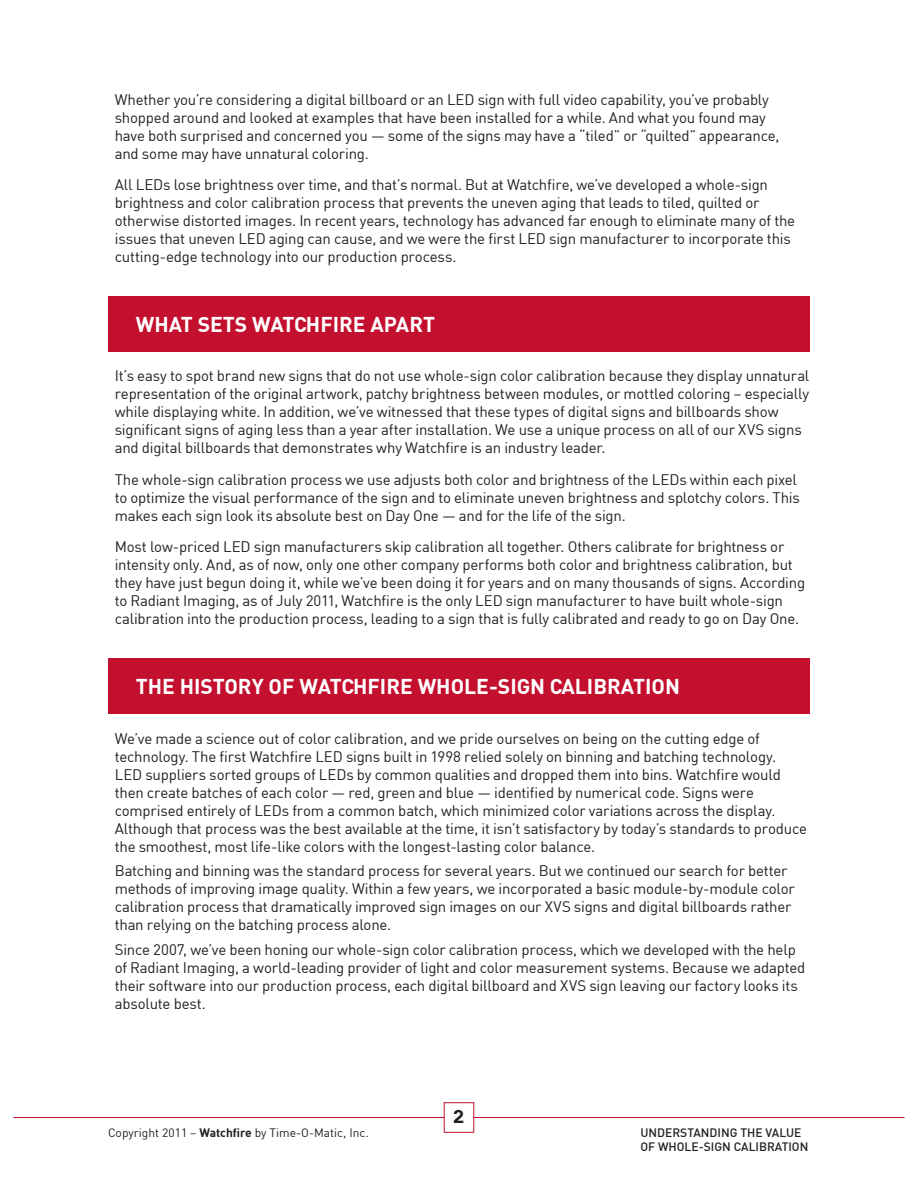
<style>
.page{position:relative;width:918px;height:1188px;background:#fff}
.page>*{position:absolute;margin:0;border:0;box-sizing:border-box;transform-origin:0 0}
.t1{font:700 21px "DIN";color:#fff}
.t2{font:21px "DIN Bold Alternate";color:#231f20}
.t3{font:15px/18px "DIN";letter-spacing:-.015em;color:#231f20}
.t4{font:500 12px/14.4px "DIN";color:#231f20}
.t5{font:12px "DIN";color:#231f20}
.s1{font-weight:700}
</style>
<div class="page">
<hr style="left:14px;top:1117px;width:890px;height:1px;background:#c3102f">
<div style="left:444px;top:1102px;width:30px;height:31px;background:#fff;border:1px solid #c3102f"></div>
<div style="left:108px;top:296px;width:702px;height:56px;background:#c3102f"></div>
<div style="left:108px;top:658px;width:702px;height:56px;background:#c3102f"></div>
<p class="t3" style="left:115px;top:90px;width:666px">Whether you’re considering a digital billboard or an LED sign with full video capability, you’ve probably shopped around and looked at examples that have been installed for a while. And what you found may have both surprised and concerned you — some of the signs may have a “tiled” or “quilted” appearance, and some may have unnatural coloring.</p>
<p class="t3" style="left:115px;top:175px;width:682px">All LEDs lose brightness over time, and that’s normal. But at Watchfire, we’ve developed a whole-sign brightness and color calibration process that prevents the uneven aging that leads to tiled, quilted or otherwise distorted images. In recent years, technology has advanced far enough to eliminate many of the issues that uneven LED aging can cause, and we were the first LED sign manufacturer to incorporate this cutting-edge technology into our production process.</p>
<h1 class="t1" style="left:136px;top:311px;width:301px">WHAT SETS WATCHFIRE APART</h1>
<p class="t3" style="left:115px;top:367px;width:696px">It’s easy to spot brand new signs that do not use whole-sign color calibration because they display unnatural representation of the original artwork, patchy brightness between modules, or mottled coloring – especially while displaying white. In addition, we’ve witnessed that these types of digital signs and billboards show significant signs of aging less than a year after installation. We use a unique process on all of our XVS signs and digital billboards that demonstrates why Watchfire is an industry leader.</p>
<p class="t3" style="left:115px;top:470px;width:687px">The whole-sign calibration process we use adjusts both color and brightness of the LEDs within each pixel to optimize the visual performance of the sign and to eliminate uneven brightness and splotchy colors. This makes each sign look its absolute best on Day One — and for the life of the sign.</p>
<p class="t3" style="left:115px;top:538px;width:692px">Most low-priced LED sign manufacturers skip calibration all together. Others calibrate for brightness or intensity only. And, as of now, only one other company performs both color and brightness calibration, but they have just begun doing it, while we’ve been doing it for years and on many thousands of signs. According to Radiant Imaging, as of July 2011, Watchfire is the only LED sign manufacturer to have built whole-sign calibration into the production process, leading to a sign that is fully calibrated and ready to go on Day One.</p>
<h1 class="t1" style="left:115px;top:673px;width:567px">THE H ISTORY OF WATCHFIRE WHOLE-SIGN CALIBRATION</h1>
<p class="t3" style="left:115px;top:729px;width:694px">We’ve made a science out of color calibration, and we pride ourselves on being on the cutting edge of technology. The first Watchfire LED signs built in 1998 relied solely on binning and batching technology.<br>LED suppliers sorted groups of LEDs by common qualities and dropped them into bins. Watchfire would then create batches of each color — red, green and blue — identified by numerical code. Signs were comprised entirely of LEDs from a common batch, which minimized color variations across the display.<br>Although that process was the best available at the time, it isn’t satisfactory by today’s standards to produce the smoothest, most life-like colors with the longest-lasting color balance.</p>
<p class="t3" style="left:115px;top:862px;width:682px">Batching and binning was the standard process for several years. But we continued our search for better methods of improving image quality. Within a few years, we incorporated a basic module-by-module color calibration process that dramatically improved sign images on our XVS signs and digital billboards rather than relying on the batching process alone.</p>
<p class="t3" style="left:115px;top:940px;width:692px">Since 2007, we’ve been honing our whole-sign color calibration process, which we developed with the help of Radiant Imaging, a world-leading provider of light and color measurement systems. Because we adapted their software into our production process, each digital billboard and XVS sign leaving our factory looks its absolute best.</p>
<p class="t5" style="left:108px;top:1125px;width:262px">Copyright 2011 – <span class="s1">WATCHFIRE</span> by Time-O-Matic, Inc.</p>
<h1 class="t2" style="left:453px;top:1101px;width:13px">2</h1>
<p class="t4" style="left:640px;top:1125px;width:169px">UNDERSTANDING THE VALUE<br>OF WHOLE-SIGN CALIBRATION</p>
</div>
